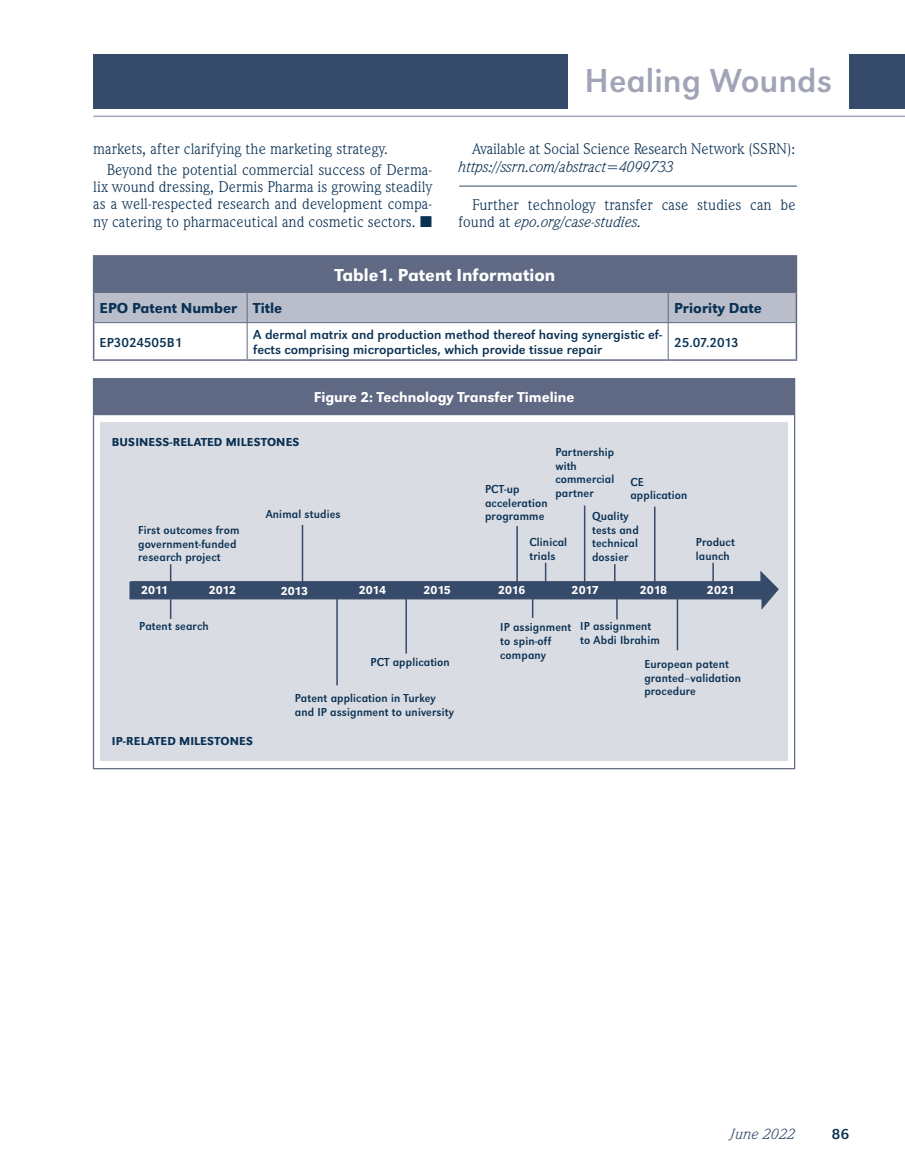
<style>
.page{position:relative;width:905px;height:1175px;background:#fff}
.page>*{position:absolute;margin:0;border:0;box-sizing:border-box;transform-origin:0 0}
.t1{font:34.5px "URW Grotesk T";color:#a1a4b6}
.t2{font:500 18px "URW Grotesk T";color:#fff}
.t3{font:15.75px/17.5px "Weidemann IT Cby BT";color:#093153}
.t4{font:italic 15.75px "Weidemann IT Cby BT";letter-spacing:-.01em;color:#093153}
.t5{font:500 15px "URW Grotesk T";color:#093153}
.t6{font:italic 15px "Weidemann IT Cby BT";color:#364a69;scale:1.08 1}
.t7{font:15px "URW Grotesk T";color:#093153;scale:1.08 1}
.t8{font:500 14.85px "URW Grotesk T";color:#fff}
.t9{font:13.5px/15px "URW Grotesk T";color:#093153}
.t10{font:12px/13.5px "URW Grotesk T Regu Narr";letter-spacing:.01em;color:#093153}
.t11{font:500 12px "URW Grotesk T";letter-spacing:.01em;color:#093153}
.t12{font:500 12px "URW Grotesk T";letter-spacing:-.02em;color:#fff}
.s1{font-style:italic}
</style>
<div class="page">
<hr style="left:93px;top:116px;width:811px;height:1px;background:#a1a4b6">
<div style="left:849px;top:54px;width:55px;height:54px;background:#364a69"></div>
<div style="left:93px;top:54px;width:475px;height:54px;background:#364a69"></div>
<div style="left:93px;top:378px;width:701px;height:36px;background:#5f6983"></div>
<hr style="left:93px;top:415px;width:1px;height:353px;background:#5f6983">
<hr style="left:794px;top:415px;width:1px;height:353px;background:#5f6983">
<hr style="left:93px;top:768px;width:702px;height:1px;background:#5f6983">
<hr style="left:93px;top:378px;width:702px;height:1px;background:#5f6983">
<hr style="left:794px;top:379px;width:1px;height:35px;background:#5f6983">
<hr style="left:93px;top:414px;width:702px;height:1px;background:#5f6983">
<div style="left:94px;top:256px;width:702px;height:36px;background:#5f6983"></div>
<hr style="left:93px;top:255px;width:154px;height:2px;background:#5f6983">
<hr style="left:93px;top:257px;width:1px;height:35px;background:#5f6983">
<hr style="left:247px;top:255px;width:421px;height:2px;background:#5f6983">
<hr style="left:668px;top:255px;width:129px;height:2px;background:#5f6983">
<hr style="left:795px;top:257px;width:2px;height:35px;background:#5f6983">
<hr style="left:93px;top:292px;width:1px;height:30px;background:#5f6983">
<hr style="left:795px;top:292px;width:2px;height:30px;background:#5f6983">
<hr style="left:93px;top:323px;width:1px;height:36px;background:#5f6983">
<hr style="left:795px;top:323px;width:2px;height:36px;background:#5f6983">
<hr style="left:93px;top:359px;width:154px;height:2px;background:#5f6983">
<hr style="left:247px;top:359px;width:421px;height:2px;background:#5f6983">
<hr style="left:668px;top:359px;width:129px;height:2px;background:#5f6983">
<div style="left:94px;top:292px;width:702px;height:30px;background:#babdca"></div>
<hr style="left:94px;top:322px;width:153px;height:1px;background:#5f6983">
<hr style="left:247px;top:322px;width:421px;height:1px;background:#5f6983">
<hr style="left:247px;top:323px;width:1px;height:36px;background:#5f6983">
<hr style="left:668px;top:322px;width:127px;height:1px;background:#5f6983">
<hr style="left:667px;top:323px;width:1px;height:36px;background:#5f6983">
<hr style="left:459px;top:186px;width:337px;height:1px;background:#364a69">
<div style="left:100px;top:422px;width:687px;height:339px;background:#dadce3"></div>
<hr style="left:302px;top:525px;width:1px;height:58px;background:#364a69">
<hr style="left:336px;top:596px;width:2px;height:89px;background:#364a69">
<hr style="left:405px;top:595px;width:2px;height:58px;background:#364a69">
<hr style="left:516px;top:526px;width:2px;height:56px;background:#364a69">
<hr style="left:584px;top:505px;width:1px;height:77px;background:#364a69">
<hr style="left:654px;top:506px;width:1px;height:77px;background:#364a69">
<hr style="left:676px;top:596px;width:2px;height:54px;background:#364a69">
<svg style="left:129px;top:563px;width:650px;height:56px"></svg>
<h3 class="t3" style="left:107px;top:138px;width:327px;line-height:21px;text-indent:-13px">markets, after clarifying the marketing strategy.<br>Beyond the potential commercial success of Derma-</h3>
<h3 class="t3" style="left:93px;top:178px;width:340px;text-align:justify">lix wound dressing, Dermis Pharma is growing steadily as a well-respected research and development compa&shy;ny catering to pharmaceutical and cosmetic sectors. ■</h3>
<h1 class="t1" style="left:584px;top:61px;width:249px">Healing Wounds</h1>
<h3 class="t3" style="left:472px;top:139px;width:325px">Available at Social Science Research Network (SSRN):</h3>
<h3 class="t4" style="left:458px;top:157px;width:217px">https://ssrn.com/abstract=4099733</h3>
<h3 class="t3" style="left:458px;top:196px;width:338px;text-indent:13px">Further technology transfer case studies can be found at <span class="s1">epo.org/case-studies.</span></h3>
<h2 class="t2" style="left:335px;top:265px;width:222px">Table1. Patent Information</h2>
<p class="t5" style="left:100px;top:300px;width:184px">EPO Patent Number Title</p>
<p class="t5" style="left:674px;top:300px;width:89px">Priority Date</p>
<p class="t9" style="left:100px;top:334px;width:84px">EP3024505B1</p>
<p class="t9" style="left:253px;top:327px;width:410px">A dermal matrix and production method thereof having synergistic ef&shy;fects comprising microparticles, which provide tissue repair</p>
<p class="t9" style="left:674px;top:334px;width:66px">25.07.2013</p>
<p class="t8" style="left:314px;top:389px;width:262px">Figure 2: Technology Transfer Timeline</p>
<p class="t11" style="left:112px;top:435px;width:189px">BUSINESS-RELATED MILESTONES</p>
<p class="t10" style="left:138px;top:523px;width:103px">First outcomes from government-funded research project</p>
<p class="t10" style="left:266px;top:507px;width:76px">Animal studies</p>
<p class="t10" style="left:555px;top:445px;width:60px">Partnership with commercial partner</p>
<p class="t10" style="left:529px;top:535px;width:39px">Clinical trials</p>
<p class="t10" style="left:630px;top:475px;width:59px">CE application</p>
<p class="t10" style="left:485px;top:482px;width:64px">PCT-up acceleration programme</p>
<p class="t10" style="left:592px;top:509px;width:48px">Quality tests and technical dossier</p>
<p class="t10" style="left:695px;top:535px;width:40px">Product launch</p>
<p class="t12" style="left:141px;top:583px;width:28px">2011</p>
<p class="t12" style="left:209px;top:583px;width:29px">2012</p>
<p class="t12" style="left:281px;top:584px;width:29px">2013</p>
<p class="t12" style="left:358px;top:583px;width:29px">2014</p>
<p class="t12" style="left:423px;top:583px;width:29px">2015</p>
<p class="t12" style="left:498px;top:583px;width:29px">2016</p>
<p class="t12" style="left:571px;top:583px;width:29px">2017</p>
<p class="t12" style="left:639px;top:583px;width:29px">2018</p>
<p class="t12" style="left:706px;top:583px;width:29px">2021</p>
<p class="t10" style="left:139px;top:619px;width:71px">Patent search</p>
<p class="t11" style="left:112px;top:734px;width:142px">IP-RELATED MILESTONES</p>
<p class="t10" style="left:370px;top:655px;width:81px">PCT application</p>
<p class="t10" style="left:295px;top:691px;width:160px">Patent application in Turkey and IP assignment to university</p>
<p class="t10" style="left:500px;top:620px;width:73px">IP assignment to spin-off company</p>
<p class="t10" style="left:580px;top:619px;width:81px">IP assignment to Abdi Ibrahim</p>
<p class="t10" style="left:644px;top:657px;width:98px">European patent granted–validation procedure</p>
<p class="t6" style="left:730px;top:1125px;width:62px">June 2022</p>
<p class="t7" style="left:831px;top:1125px;width:18px">86</p>
</div>
